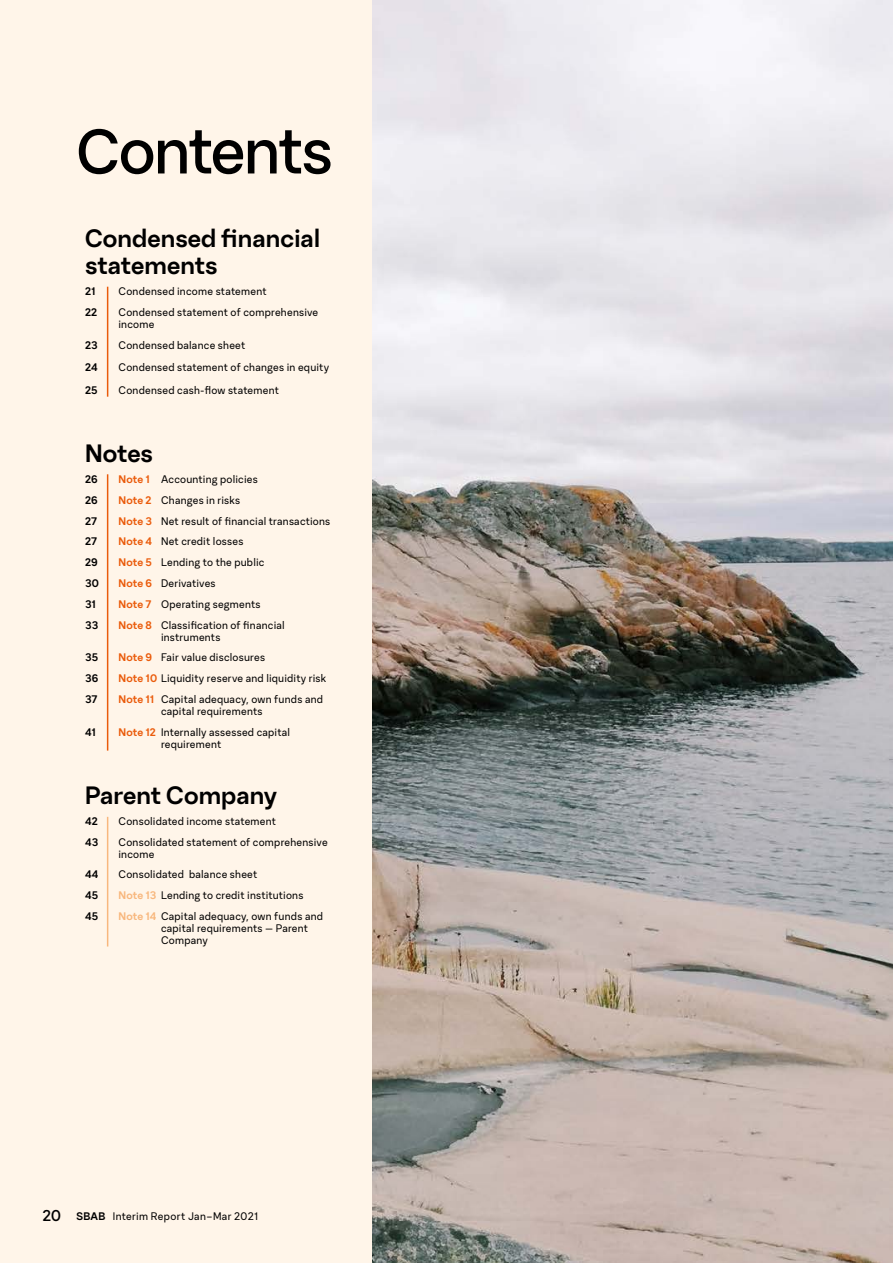
<style>
.page{position:relative;width:893px;height:1263px;background:#fff}
.page>*{position:absolute;margin:0;border:0;box-sizing:border-box;transform-origin:0 0}
.t1{font:60px "SBAB Display";letter-spacing:-.015em;color:#000}
.t2{font:700 24px/27px "SBAB";color:#000}
.t3{font:10.5px/12px "SBAB";letter-spacing:.02em;color:#000}
.t4{font:700 10.5px "SBAB";letter-spacing:.01em;color:#000}
.s1{font-weight:700;color:#ea5b0b}
.s2{font-weight:700;color:#f8b77d}
.s3{font-family:"SBAB Display";font-size:15px}
.s4{font-weight:700}
</style>
<div class="page">
<img style="left:371px;top:0;width:522px;height:1263px">
<div style="left:0;top:0;width:371px;height:1263px;background:#fff5e9"></div>
<hr style="left:107px;top:287px;width:1px;height:110px;background:#ea5b0b">
<hr style="left:107px;top:474px;width:1px;height:277px;background:#ea5b0b">
<hr style="left:107px;top:817px;width:1px;height:129px;background:#f8b77d">
<h1 class="t1" style="left:77px;top:113px;width:257px">Contents</h1>
<h2 class="t2" style="left:85px;top:224px;width:237px">Condensed financial statements</h2>
<p class="t4" style="left:85px;top:284px;width:12px">21</p>
<p class="t3" style="left:118px;top:285px;width:150px">Condensed income statement</p>
<p class="t4" style="left:85px;top:305px;width:14px">22</p>
<p class="t3" style="left:118px;top:306px;width:201px">Condensed statement of comprehensive income</p>
<p class="t4" style="left:85px;top:338px;width:14px">23</p>
<p class="t3" style="left:118px;top:339px;width:128px">Condensed balance sheet</p>
<p class="t4" style="left:85px;top:361px;width:14px">24</p>
<p class="t3" style="left:118px;top:361px;width:212px">Condensed statement of changes in equity</p>
<p class="t4" style="left:85px;top:383px;width:14px">25</p>
<p class="t3" style="left:118px;top:384px;width:162px">Condensed cash-flow statement</p>
<h2 class="t2" style="left:85px;top:439px;width:70px">Notes</h2>
<p class="t4" style="left:85px;top:472px;width:14px">26</p>
<p class="t3" style="left:118px;top:473px;width:141px"><span class="s1">Note 1</span> Accounting policies</p>
<p class="t4" style="left:85px;top:493px;width:14px">26</p>
<p class="t3" style="left:118px;top:494px;width:123px"><span class="s1">Note 2</span> Changes in risks</p>
<p class="t4" style="left:85px;top:514px;width:14px">27</p>
<p class="t3" style="left:118px;top:515px;width:213px"><span class="s1">Note 3</span> Net result of financial transactions</p>
<p class="t4" style="left:85px;top:534px;width:14px">27</p>
<p class="t3" style="left:118px;top:535px;width:126px"><span class="s1">Note 4</span> Net credit losses</p>
<p class="t4" style="left:85px;top:555px;width:14px">29</p>
<p class="t3" style="left:118px;top:556px;width:147px"><span class="s1">Note 5</span> Lending to the public</p>
<p class="t4" style="left:85px;top:576px;width:15px">30</p>
<p class="t3" style="left:118px;top:577px;width:99px"><span class="s1">Note 6</span> Derivatives</p>
<p class="t4" style="left:85px;top:597px;width:13px">31</p>
<p class="t3" style="left:118px;top:598px;width:144px"><span class="s1">Note 7</span> Operating segments</p>
<p class="t4" style="left:85px;top:618px;width:15px">33</p>
<p class="t3" style="left:161px;top:619px;width:125px;text-indent:-43px"><span class="s1">Note 8</span> Classification of financial instruments</p>
<p class="t4" style="left:85px;top:650px;width:15px">35</p>
<p class="t3" style="left:118px;top:651px;width:148px"><span class="s1">Note 9</span> Fair value disclosures</p>
<p class="t4" style="left:85px;top:671px;width:15px">36</p>
<p class="t3" style="left:118px;top:672px;width:209px"><span class="s1">Note 10</span> Liquidity reserve and liquidity risk</p>
<p class="t4" style="left:85px;top:692px;width:14px">37</p>
<p class="t3" style="left:161px;top:693px;width:164px;text-indent:-43px"><span class="s1">Note 11</span> Capital adequacy, own funds and capital requirements</p>
<p class="t4" style="left:85px;top:725px;width:12px">41</p>
<p class="t3" style="left:161px;top:726px;width:131px;text-indent:-43px"><span class="s1">Note 12</span> Internally assessed capital requirement</p>
<h2 class="t2" style="left:85px;top:781px;width:194px">Parent Company</h2>
<p class="t4" style="left:85px;top:814px;width:14px">42</p>
<p class="t3" style="left:118px;top:815px;width:159px">Consolidated income statement</p>
<p class="t4" style="left:85px;top:835px;width:15px">43</p>
<p class="t3" style="left:118px;top:836px;width:211px">Consolidated statement of comprehensive income</p>
<p class="t4" style="left:85px;top:867px;width:15px">44</p>
<p class="t3" style="left:118px;top:868px;width:140px">Consolidated balance sheet</p>
<p class="t4" style="left:85px;top:888px;width:15px">45</p>
<p class="t3" style="left:118px;top:889px;width:186px"><span class="s2">Note 13</span> Lending to credit institutions</p>
<p class="t4" style="left:85px;top:909px;width:15px">45</p>
<p class="t3" style="left:161px;top:910px;width:164px;text-indent:-43px"><span class="s2">Note 14</span> Capital adequacy, own funds and capital requirements — Parent<br>Company</p>
<p class="t3" style="left:43px;top:1210px;width:217px"><span class="s3">20</span> <span class="s4">SBAB</span> Interim Report Jan–Mar 2021</p>
</div>
